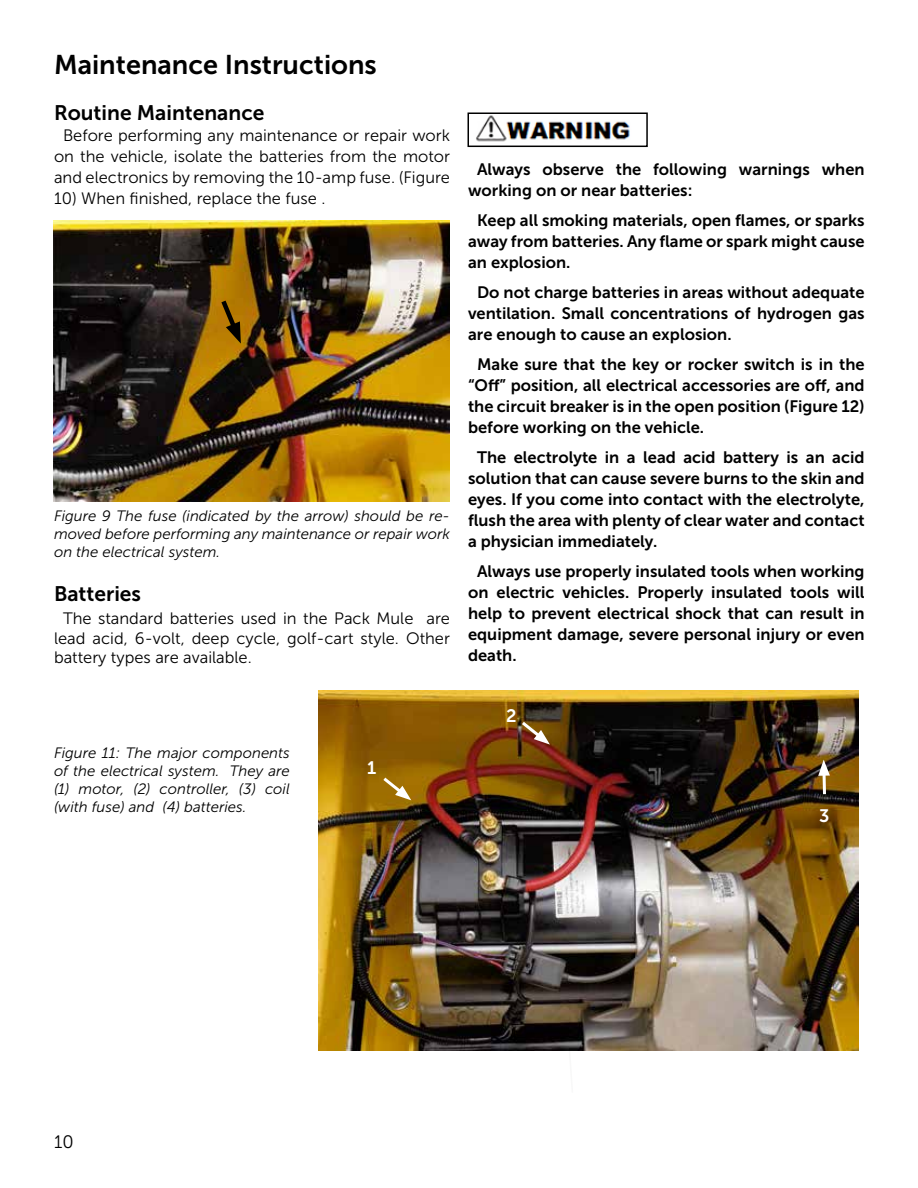
<style>
.page{position:relative;width:918px;height:1188px;background:#fff}
.page>*{position:absolute;margin:0;border:0;box-sizing:border-box;transform-origin:0 0}
.t1{font:27px "Museo Sans 700";color:#000}
.t2{font:21px "Museo Sans 700";color:#000}
.t3{font:18px "Museo Sans 700";color:#fff}
.t4{font:18px "Museo Sans 300";color:#000}
.t5{font:16.5px/21px "Museo Sans 700";color:#000;text-align:justify}
.t6{font:16.5px/21px "Museo Sans 300";color:#000;text-align:center}
.t7{font:italic 15px/18px "Museo Sans 300";color:#000;text-align:justify}
</style>
<div class="page">
<img style="left:476px;top:115px;width:154px;height:27px">
<div style="left:468px;top:112px;width:180px;height:35px;border:2px solid #000"></div>
<img style="left:53px;top:221px;width:396px;height:281px">
<svg style="left:218px;top:296px;width:24px;height:48px"></svg>
<img style="left:319px;top:691px;width:540px;height:360px">
<img style="left:377px;top:775px;width:167px;height:145px">
<svg style="left:519px;top:719px;width:31px;height:26px"></svg>
<svg style="left:818px;top:760px;width:12px;height:37px"></svg>
<h1 class="t1" style="left:54px;top:50px;width:324px">Maintenance Instructions</h1>
<p class="t2" style="left:54px;top:101px;width:212px">Routine Maintenance</p>
<p class="t6" style="left:54px;top:125px;width:398px">Before performing any maintenance or repair work on the vehicle, isolate the batteries from the motor and electronics by removing the 10-amp fuse. (Figure</p>
<p class="t6" style="left:54px;top:188px;width:273px">10) When finished, replace the fuse .</p>
<p class="t7" style="left:54px;top:507px;width:398px">Figure 9 The fuse (indicated by the arrow) should be re&shy;moved before performing any maintenance or repair work on the electrical system.</p>
<p class="t2" style="left:54px;top:582px;width:89px">Batteries</p>
<p class="t6" style="left:54px;top:609px;width:398px;line-height:19.5px;text-align:justify;text-indent:9px">The standard batteries used in the Pack Mule are lead acid, 6-volt, deep cycle, golf-cart style. Other battery types are available.</p>
<p class="t7" style="left:54px;top:744px;width:237px">Figure 11: The major components of the electrical system. They are (1) motor, (2) controller, (3) coil (with fuse) and (4) batteries.</p>
<p class="t3" style="left:367px;top:758px;width:11px">1</p>
<p class="t5" style="left:468px;top:159px;width:398px;text-indent:9px">Always observe the following warnings when working on or near batteries:</p>
<p class="t5" style="left:468px;top:210px;width:398px;text-indent:9px">Keep all smoking materials, open flames, or sparks away from batteries. Any flame or spark might cause an explosion.</p>
<p class="t5" style="left:468px;top:282px;width:398px;text-indent:9px">Do not charge batteries in areas without adequate ventilation. Small concentrations of hydrogen gas are enough to cause an explosion.</p>
<p class="t5" style="left:468px;top:354px;width:398px;text-indent:9px">Make sure that the key or rocker switch is in the “Off” position, all electrical accessories are off, and the circuit breaker is in the open position (Figure 12) before working on the vehicle.</p>
<p class="t5" style="left:468px;top:447px;width:398px;text-indent:9px">The electrolyte in a lead acid battery is an acid solution that can cause severe burns to the skin and eyes. If you come into contact with the electrolyte, flush the area with plenty of clear water and contact a physician immediately.</p>
<p class="t5" style="left:468px;top:561px;width:398px;text-indent:9px">Always use properly insulated tools when working on electric vehicles. Properly insulated tools will help to prevent electrical shock that can result in equipment damage, severe personal injury or even death.</p>
<p class="t3" style="left:506px;top:706px;width:12px">2</p>
<p class="t3" style="left:819px;top:806px;width:12px">3</p>
<p class="t4" style="left:54px;top:1132px;width:21px">10</p>
</div>
